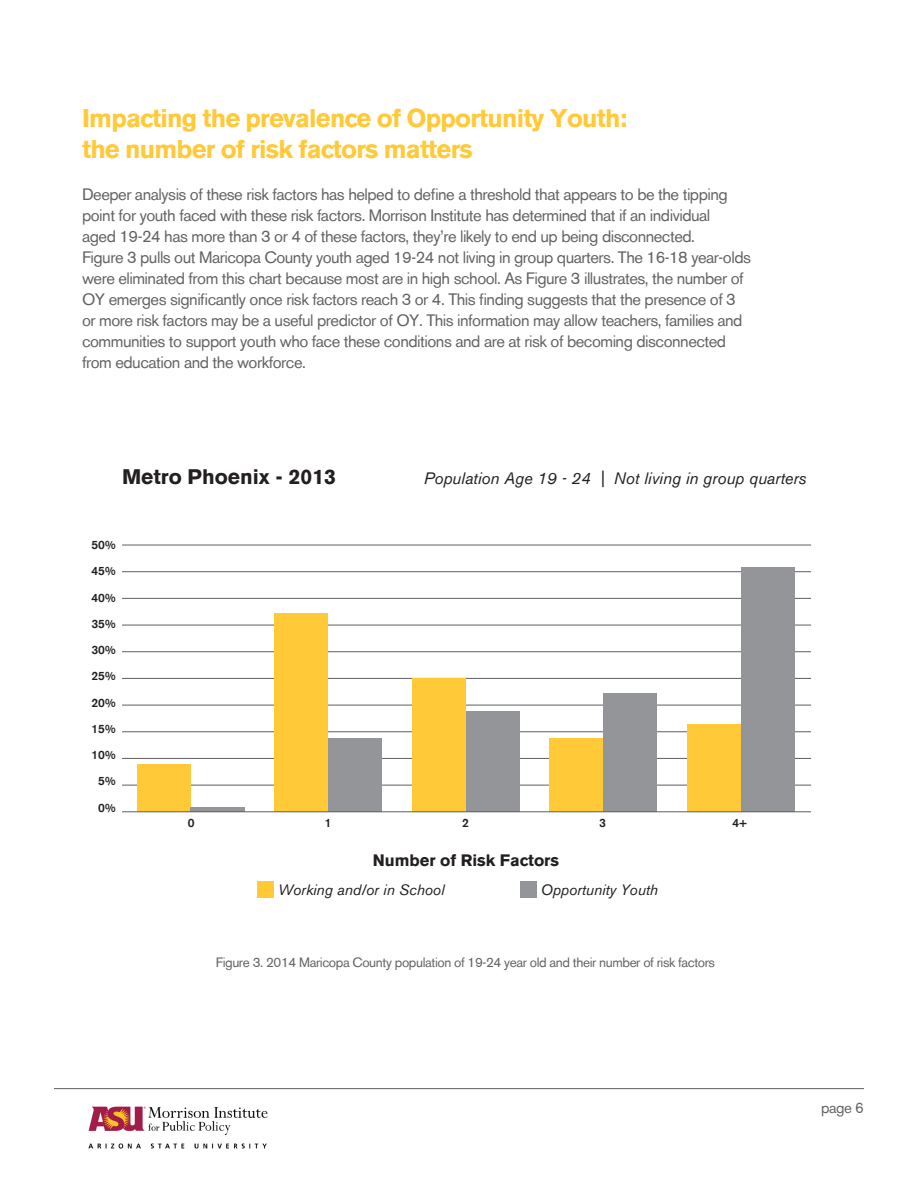
<style>
.page{position:relative;width:918px;height:1188px;background:#fff}
.page>*{position:absolute;margin:0;border:0;box-sizing:border-box;transform-origin:0 0}
.t1{font:700 25.5px/30.6px "Akzidenz Grotesk BE";letter-spacing:-.03em;color:#ffc938}
.t2{font:700 21px "Akzidenz Grotesk BE";color:#231f20}
.t3{font:16.5px/21px "Akzidenz Grotesk BE";letter-spacing:-.03em;color:#636366}
.t4{font:italic 16.5px "Akzidenz Grotesk BE";color:#231f20}
.t5{font:700 16.5px "Akzidenz Grotesk BE";color:#231f20}
.t6{font:italic 15px "Akzidenz Grotesk BE";color:#231f20}
.t7{font:15px "Akzidenz Grotesk BE";color:#636366}
.t8{font:13.5px "Akzidenz Grotesk BE";letter-spacing:-.03em;color:#636366}
.t9{font:500 12px/26.2px "Akzidenz Grotesk BE";color:#231f20;text-align:center}
</style>
<div class="page">
<img style="left:88px;top:1106px;width:180px;height:43px">
<hr style="left:54px;top:1088px;width:810px;height:1px;background:#5f5f62">
<hr style="left:122px;top:785px;width:689px;height:1px;background:#5f5f62">
<hr style="left:122px;top:758px;width:689px;height:1px;background:#5f5f62">
<hr style="left:122px;top:731px;width:689px;height:1px;background:#5f5f62">
<hr style="left:122px;top:705px;width:689px;height:1px;background:#5f5f62">
<hr style="left:122px;top:678px;width:689px;height:1px;background:#5f5f62">
<hr style="left:122px;top:651px;width:689px;height:1px;background:#5f5f62">
<hr style="left:122px;top:625px;width:689px;height:1px;background:#5f5f62">
<hr style="left:122px;top:598px;width:689px;height:1px;background:#5f5f62">
<hr style="left:122px;top:571px;width:689px;height:1px;background:#5f5f62">
<hr style="left:122px;top:545px;width:689px;height:1px;background:#5f5f62">
<div style="left:274px;top:613px;width:54px;height:199px;background:#ffc938"></div>
<div style="left:137px;top:764px;width:54px;height:48px;background:#ffc938"></div>
<div style="left:328px;top:738px;width:54px;height:74px;background:#939598"></div>
<hr style="left:191px;top:808px;width:54px;height:4px;background:#939598">
<div style="left:412px;top:678px;width:54px;height:134px;background:#ffc938"></div>
<div style="left:549px;top:738px;width:54px;height:74px;background:#ffc938"></div>
<div style="left:687px;top:724px;width:54px;height:88px;background:#ffc938"></div>
<div style="left:466px;top:711px;width:54px;height:101px;background:#939598"></div>
<div style="left:603px;top:693px;width:54px;height:119px;background:#939598"></div>
<div style="left:741px;top:567px;width:54px;height:245px;background:#939598"></div>
<hr style="left:122px;top:811px;width:689px;height:1px;background:#5f5f62">
<div style="left:257px;top:881px;width:17px;height:17px;background:#ffc938"></div>
<div style="left:520px;top:881px;width:17px;height:17px;background:#939598"></div>
<h1 class="t1" style="left:82px;top:103px;width:547px">Impacting the prevalence of Opportunity Youth: the number of risk factors matters</h1>
<p class="t3" style="left:82px;top:183px;width:670px">Deeper analysis of these risk factors has helped to define a threshold that appears to be the tipping point for youth faced with these risk factors. Morrison Institute has determined that if an individual<br>aged 19-24 has more than 3 or 4 of these factors, they’re likely to end up being disconnected.<br>Figure 3 pulls out Maricopa County youth aged 19-24 not living in group quarters. The 16-18 year-olds were eliminated from this chart because most are in high school. As Figure 3 illustrates, the number of OY emerges significantly once risk factors reach 3 or 4. This finding suggests that the presence of 3 or more risk factors may be a useful predictor of OY. This information may allow teachers, families and communities to support youth who face these conditions and are at risk of becoming disconnected from education and the workforce.</p>
<p class="t2" style="left:122px;top:465px;width:215px">Metro Phoenix - 2013</p>
<p class="t4" style="left:424px;top:469px;width:384px">Population Age 19 - 24 | Not living in group quarters</p>
<p class="t9" style="left:92px;top:532px;width:25px">50%<br>45%<br>40%<br>35%<br>30%<br>25%<br>20%<br>15%<br>10%<br>5%<br>0%</p>
<p class="t9" style="left:188px;top:810px;width:8px">0</p>
<p class="t9" style="left:325px;top:810px;width:8px">1</p>
<p class="t9" style="left:462px;top:810px;width:8px">2</p>
<p class="t9" style="left:599px;top:810px;width:8px">3</p>
<p class="t9" style="left:732px;top:810px;width:16px">4+</p>
<p class="t5" style="left:373px;top:850px;width:188px">Number of Risk Factors</p>
<p class="t6" style="left:278px;top:881px;width:168px">Working and/or in School</p>
<p class="t6" style="left:541px;top:881px;width:119px">Opportunity Youth</p>
<p class="t8" style="left:216px;top:954px;width:501px">Figure 3. 2014 Maricopa County population of 19-24 year old and their number of risk factors</p>
<p class="t7" style="left:821px;top:1099px;width:44px">page 6</p>
</div>
